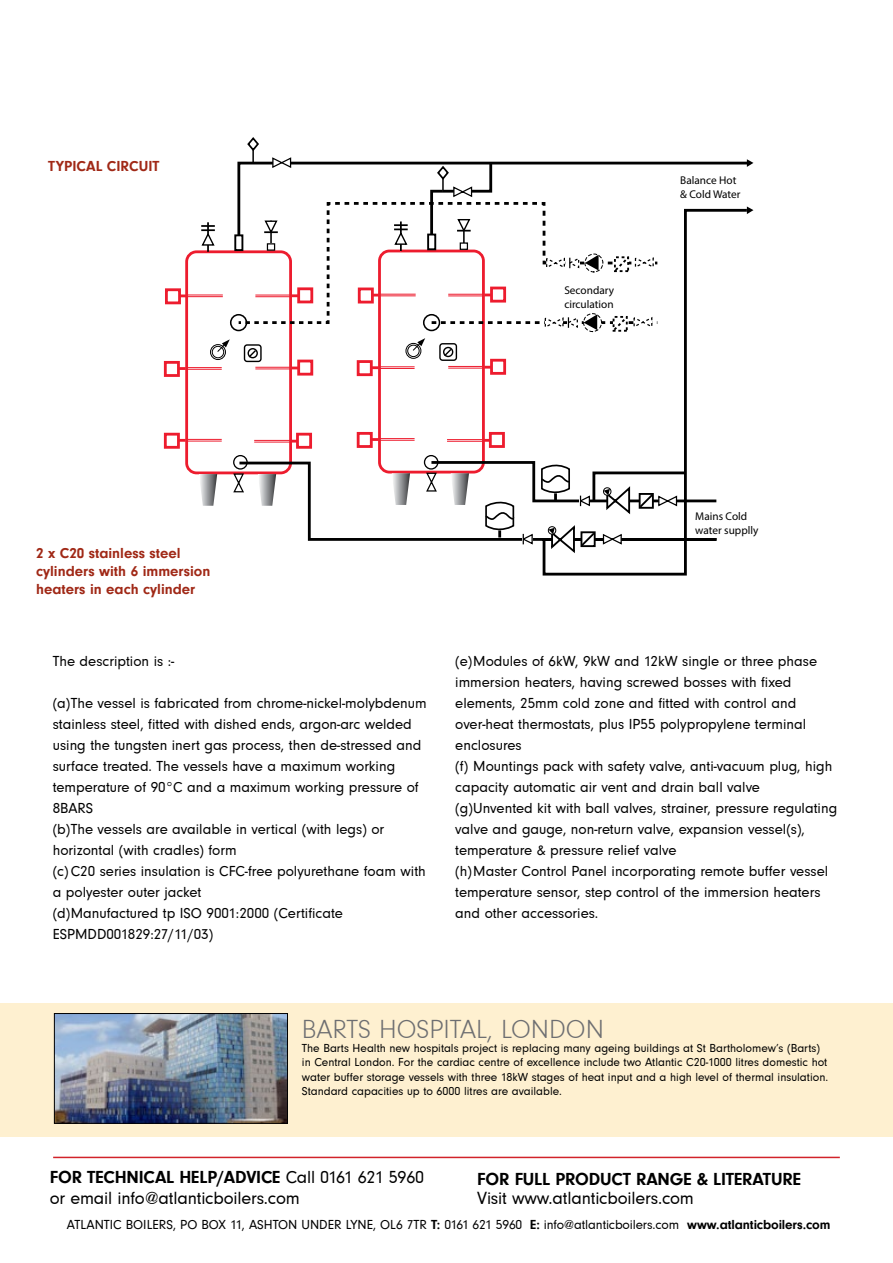
<style>
.page{position:relative;width:893px;height:1263px;background:#fff}
.page>*{position:absolute;margin:0;border:0;box-sizing:border-box;transform-origin:0 0}
.t1{font:27px "Neuzeit Gro T Ligh";color:#6d6e71}
.t2{font:18.15px "Neuzeit Gro T";letter-spacing:-.01em;color:#000}
.t3{font:700 18px "Neuzeit Gro T";letter-spacing:-.01em;color:#000}
.t4{font:15px/21px "Neuzeit Gro T";color:#000}
.t5{font:700 15px/18px "Neuzeit Gro T";color:#a02816}
.t6{font:13.5px "Neuzeit Gro T";letter-spacing:-.01em;color:#000}
.t7{font:12px/14.4px "Neuzeit Gro T";color:#000}
.t8{font:11.25px/13.5px "Myriad Pro";color:#000}
.s1{font-weight:400}
.s2{font-weight:700}
</style>
<div class="page">
<div style="left:185px;top:250px;width:107px;height:224px;border:3px solid #ed1c2e;border-radius:10px"></div>
<div style="left:165px;top:288px;width:16px;height:16px;border:3px solid #ed1c2e"></div>
<svg style="left:180px;top:294px;width:7px;height:3px"></svg>
<hr style="left:187px;top:295px;width:36px;height:1px;background:#ed1c2e">
<hr style="left:187px;top:296px;width:36px;height:1px;background:#ed1c2e">
<div style="left:164px;top:361px;width:16px;height:16px;border:3px solid #ed1c2e"></div>
<svg style="left:178px;top:367px;width:8px;height:3px"></svg>
<hr style="left:186px;top:367px;width:36px;height:1px;background:#ed1c2e">
<hr style="left:186px;top:369px;width:36px;height:1px;background:#ed1c2e">
<div style="left:164px;top:433px;width:16px;height:16px;border:3px solid #ed1c2e"></div>
<svg style="left:178px;top:439px;width:8px;height:3px"></svg>
<hr style="left:186px;top:439px;width:36px;height:1px;background:#ed1c2e">
<hr style="left:186px;top:441px;width:36px;height:1px;background:#ed1c2e">
<svg style="left:200px;top:474px;width:17px;height:32px"></svg>
<hr style="left:207px;top:222px;width:2px;height:30px;background:#000">
<svg style="left:201px;top:225px;width:14px;height:21px"></svg>
<div style="left:234px;top:234px;width:9px;height:17px;border:2px solid #000"></div>
<svg style="left:232px;top:472px;width:5px;height:21px"></svg>
<svg style="left:237px;top:332px;width:450px;height:244px"></svg>
<div style="left:358px;top:362px;width:13px;height:13px;background:#fff"></div>
<div style="left:357px;top:360px;width:16px;height:16px;border:3px solid #ed1c2e"></div>
<svg style="left:371px;top:366px;width:7px;height:3px"></svg>
<hr style="left:378px;top:366px;width:37px;height:1px;background:#ed1c2e">
<hr style="left:378px;top:368px;width:37px;height:1px;background:#ed1c2e">
<div style="left:358px;top:433px;width:13px;height:13px;background:#fff"></div>
<div style="left:357px;top:432px;width:16px;height:16px;border:3px solid #ed1c2e"></div>
<svg style="left:371px;top:438px;width:7px;height:3px"></svg>
<hr style="left:378px;top:438px;width:37px;height:1px;background:#ed1c2e">
<hr style="left:378px;top:440px;width:37px;height:1px;background:#ed1c2e">
<div style="left:491px;top:360px;width:14px;height:13px;background:#fff"></div>
<div style="left:490px;top:359px;width:16px;height:16px;border:3px solid #ed1c2e"></div>
<svg style="left:484px;top:366px;width:7px;height:3px"></svg>
<hr style="left:448px;top:368px;width:36px;height:1px;background:#ed1c2e">
<hr style="left:448px;top:366px;width:36px;height:1px;background:#ed1c2e">
<div style="left:490px;top:433px;width:13px;height:13px;background:#fff"></div>
<div style="left:489px;top:432px;width:16px;height:16px;border:3px solid #ed1c2e"></div>
<svg style="left:483px;top:439px;width:7px;height:3px"></svg>
<hr style="left:447px;top:441px;width:36px;height:1px;background:#ed1c2e">
<hr style="left:447px;top:439px;width:36px;height:1px;background:#ed1c2e">
<svg style="left:392px;top:473px;width:18px;height:32px"></svg>
<svg style="left:425px;top:460px;width:292px;height:94px"></svg>
<svg style="left:236px;top:137px;width:517px;height:195px"></svg>
<div style="left:423px;top:314px;width:17px;height:17px;border:2px solid #000;border-radius:50%"></div>
<div style="left:424px;top:455px;width:14px;height:15px;border:1px solid #000;border-radius:50%"></div>
<div style="left:233px;top:455px;width:15px;height:15px;border:1px solid #000;border-radius:50%"></div>
<div style="left:230px;top:314px;width:17px;height:17px;border:2px solid #000;border-radius:50%"></div>
<div style="left:440px;top:344px;width:16px;height:16px;background:#fff;border-radius:3px"></div>
<div style="left:439px;top:343px;width:18px;height:18px;border:1px solid #000;border-radius:3px"></div>
<svg style="left:443px;top:347px;width:10px;height:11px"></svg>
<div style="left:406px;top:343px;width:15px;height:16px;border:1px solid #000;border-radius:50%"></div>
<div style="left:407px;top:345px;width:13px;height:12px;border:1px solid #000;border-radius:50%"></div>
<svg style="left:412px;top:338px;width:13px;height:13px"></svg>
<div style="left:244px;top:345px;width:17px;height:16px;background:#fff;border-radius:3px"></div>
<div style="left:244px;top:344px;width:18px;height:18px;border:1px solid #000;border-radius:3px"></div>
<div style="left:248px;top:348px;width:10px;height:10px;border:1px solid #000;border-radius:50%"></div>
<svg style="left:247px;top:349px;width:10px;height:10px"></svg>
<div style="left:210px;top:344px;width:16px;height:16px;border:1px solid #000;border-radius:50%"></div>
<div style="left:212px;top:346px;width:12px;height:12px;border:1px solid #000;border-radius:50%"></div>
<svg style="left:216px;top:339px;width:14px;height:14px"></svg>
<hr style="left:53px;top:1157px;width:787px;height:1px;background:#d2232a">
<div style="left:0;top:1002px;width:893px;height:134px;background:#fef0d0"></div>
<img style="left:56px;top:1015px;width:230px;height:107px">
<div style="left:54px;top:1013px;width:234px;height:111px;border:1px solid #000"></div>
<p class="t5" style="left:48px;top:157px;width:113px">TYPICAL CIRCUIT</p>
<p class="t8" style="left:564px;top:283px;width:51px">Secondary circulation</p>
<p class="t8" style="left:680px;top:173px;width:62px">Balance Hot &amp; Cold Water</p>
<p class="t5" style="left:36px;top:544px;width:176px">2 x C20 stainless steel cylinders with 6 immersion heaters in each cylinder</p>
<p class="t4" style="left:53px;top:651px;width:123px">The description is :-</p>
<p class="t4" style="left:53px;top:693px;width:375px">(a)The vessel is fabricated from chrome-nickel-molybdenum stainless steel, fitted with dished ends, argon-arc welded using the tungsten inert gas process, then de-stressed and surface treated. The vessels have a maximum working temperature of 90°C and a maximum working pressure of 8BARS<br>(b)The vessels are available in vertical (with legs) or horizontal (with cradles) form<br>(c)C20 series insulation is CFC-free polyurethane foam with a polyester outer jacket<br>(d)Manufactured tp ISO 9001:2000 (Certificate ESPMDD001829:27/11/03)</p>
<p class="t8" style="left:695px;top:509px;width:65px">Mains Cold water supplly</p>
<p class="t4" style="left:455px;top:651px;width:383px">(e)Modules of 6kW, 9kW and 12kW single or three phase immersion heaters, having screwed bosses with fixed elements, 25mm cold zone and fitted with control and over-heat thermostats, plus IP55 polypropylene terminal enclosures<br>(f) Mountings pack with safety valve, anti-vacuum plug, high capacity automatic air vent and drain ball valve (g)Unvented kit with ball valves, strainer, pressure regulating valve and gauge, non-return valve, expansion vessel(s), temperature &amp; pressure relief valve<br>(h)Master Control Panel incorporating remote buffer vessel temperature sensor, step control of the immersion heaters and other accessories.</p>
<h1 class="t1" style="left:302px;top:1014px;width:304px">BARTS HOSPITAL, LONDON</h1>
<p class="t7" style="left:302px;top:1041px;width:528px">The Barts Health new hospitals project is replacing many ageing buildings at St Bartholomew’s (Barts) in Central London. For the cardiac centre of excellence include two Atlantic C20-1000 litres domestic hot water buffer storage vessels with three 18kW stages of heat input and a high level of thermal insulation.<br>Standard capacities up to 6000 litres are available.</p>
<p class="t3" style="left:50px;top:1167px;width:376px">FOR TECHNICAL HELP/ADVICE <span class="s1">Call 0161 621 5960</span></p>
<p class="t2" style="left:50px;top:1188px;width:252px">or email info@atlanticboilers.com</p>
<p class="t3" style="left:477px;top:1169px;width:325px">FOR FULL PRODUCT RANGE &amp; LITERATURE</p>
<p class="t2" style="left:477px;top:1188px;width:218px">Visit www.atlanticboilers.com</p>
<p class="t6" style="left:67px;top:1218px;width:765px">ATLANTIC BOILERS, PO BOX 11, ASHTON UNDER LYNE, OL6 7TR <span class="s2">T:</span> 0161 621 5960 <span class="s2">E:</span> info@atlanticboilers.com <span class="s2">www.atlanticboilers.com</span></p>
</div>
